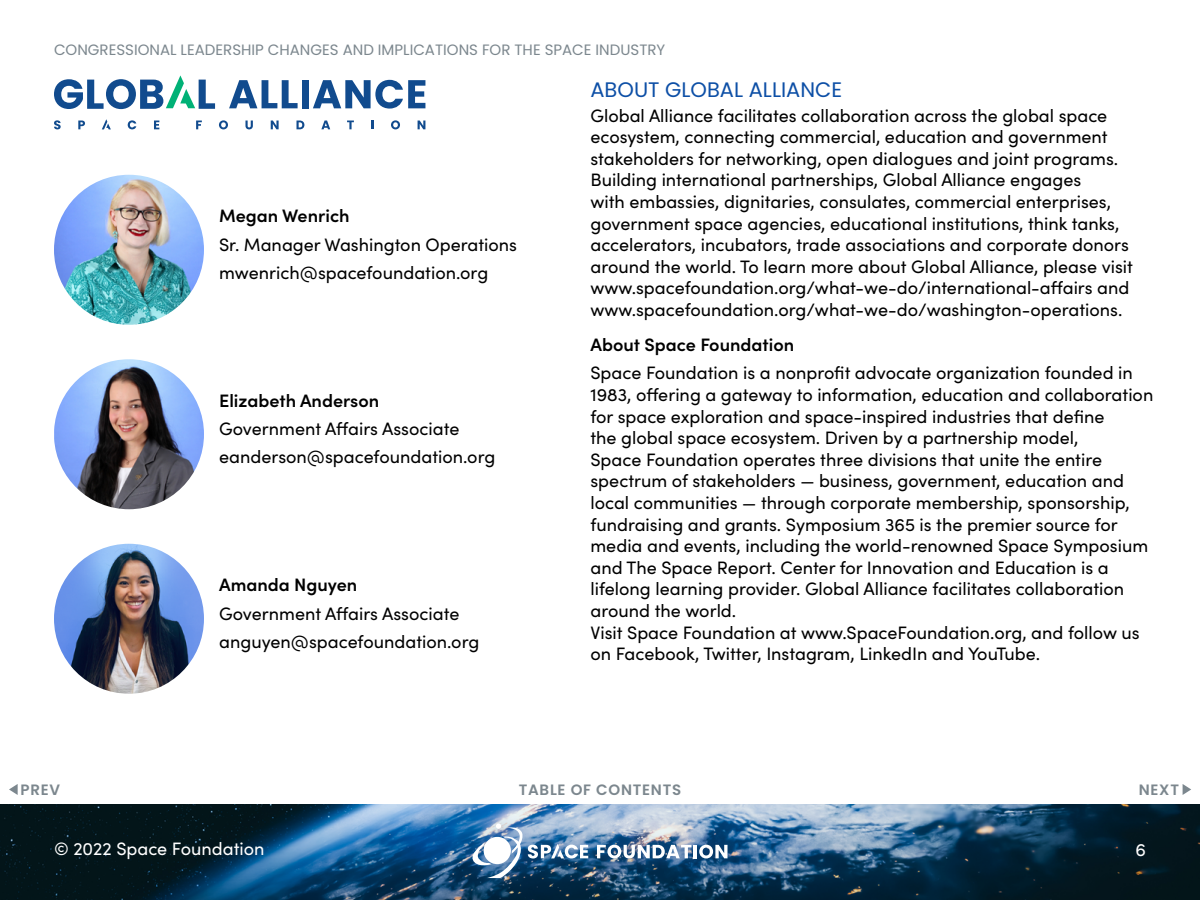
<style>
.page{position:relative;width:1200px;height:900px;background:#fff}
.page>*{position:absolute;margin:0;border:0;box-sizing:border-box;transform-origin:0 0}
.t1{font:21px "Poppins";color:#0d4fa6}
.t2{font:18px/21.6px "Sofia Pro";color:#000}
.t3{font:600 18px "Sofia Pro";color:#000}
.t4{font:18px "Sofia Pro";color:#fff}
.t5{font:15px "Poppins";color:#7c878e}
.t6{font:600 15px "Poppins";letter-spacing:.05em;color:#7c878e}
</style>
<div class="page">
<img style="left:0;top:804px;width:1200px;height:96px">
<div style="left:459px;top:810px;width:283px;height:82px;background:#2058a5;opacity:.3"></div>
<svg style="left:597px;top:845px;width:131px;height:13px"></svg>
<img style="left:472px;top:823px;width:116px;height:55px">
<div style="left:484px;top:837px;width:27px;height:27px;background:#fff;border-radius:50%"></div>
<svg style="left:1183px;top:784px;width:8px;height:11px"></svg>
<svg style="left:9px;top:784px;width:9px;height:11px"></svg>
<svg style="left:229px;top:80px;width:69px;height:28px"></svg>
<div style="left:302px;top:80px;width:7px;height:28px;background:#114b8e"></div>
<svg style="left:313px;top:80px;width:112px;height:29px"></svg>
<svg style="left:54px;top:75px;width:161px;height:34px"></svg>
<svg style="left:54px;top:120px;width:7px;height:9px"></svg>
<svg style="left:78px;top:121px;width:7px;height:8px"></svg>
<svg style="left:128px;top:120px;width:8px;height:9px"></svg>
<svg style="left:154px;top:121px;width:5px;height:8px"></svg>
<svg style="left:196px;top:121px;width:6px;height:8px"></svg>
<svg style="left:219px;top:120px;width:9px;height:9px"></svg>
<svg style="left:245px;top:121px;width:8px;height:8px"></svg>
<svg style="left:271px;top:121px;width:8px;height:8px"></svg>
<svg style="left:297px;top:121px;width:7px;height:8px"></svg>
<svg style="left:321px;top:121px;width:9px;height:8px"></svg>
<svg style="left:347px;top:121px;width:7px;height:8px"></svg>
<svg style="left:371px;top:121px;width:2px;height:8px"></svg>
<svg style="left:391px;top:120px;width:9px;height:9px"></svg>
<svg style="left:418px;top:121px;width:7px;height:8px"></svg>
<svg style="left:102px;top:119px;width:9px;height:10px"></svg>
<img style="left:54px;top:175px;width:150px;height:150px;border-radius:75px">
<img style="left:54px;top:359px;width:150px;height:150px;border-radius:74px">
<img style="left:54px;top:544px;width:150px;height:150px;border-radius:75px">
<p class="t5" style="left:54px;top:41px;width:613px">CONGRESSIONAL LEADERSHIP CHANGES AND IMPLICATIONS FOR THE SPACE INDUSTRY</p>
<p class="t3" style="left:219px;top:202px;width:132px">Megan Wenrich</p>
<p class="t2" style="left:219px;top:229px;width:299px;line-height:28.3px">Sr. Manager Washington Operations mwenrich@spacefoundation.org</p>
<p class="t3" style="left:219px;top:387px;width:162px">Elizabeth Anderson</p>
<p class="t2" style="left:219px;top:414px;width:278px;line-height:28.3px">Government Affairs Associate eanderson@spacefoundation.org</p>
<p class="t3" style="left:219px;top:571px;width:140px">Amanda Nguyen</p>
<p class="t2" style="left:219px;top:598px;width:262px;line-height:28.3px">Government Affairs Associate anguyen@spacefoundation.org</p>
<p class="t1" style="left:590px;top:78px;width:253px">ABOUT GLOBAL ALLIANCE</p>
<p class="t2" style="left:590px;top:104px;width:544px">Global Alliance facilitates collaboration across the global space ecosystem, connecting commercial, education and government stakeholders for networking, open dialogues and joint programs.<br>Building international partnerships, Global Alliance engages<br>with embassies, dignitaries, consulates, commercial enterprises, government space agencies, educational institutions, think tanks, accelerators, incubators, trade associations and corporate donors around the world. To learn more about Global Alliance, please visit www.spacefoundation.org/what-we-do/international-affairs and www.spacefoundation.org/what-we-do/washington-operations.</p>
<p class="t3" style="left:590px;top:331px;width:205px">About Space Foundation</p>
<p class="t2" style="left:590px;top:361px;width:564px">Space Foundation is a nonprofit advocate organization founded in 1983, offering a gateway to information, education and collaboration for space exploration and space-inspired industries that define<br>the global space ecosystem. Driven by a partnership model,<br>Space Foundation operates three divisions that unite the entire spectrum of stakeholders — business, government, education and local communities — through corporate membership, sponsorship, fundraising and grants. Symposium 365 is the premier source for media and events, including the world-renowned Space Symposium and The Space Report. Center for Innovation and Education is a lifelong learning provider. Global Alliance facilitates collaboration around the world.<br>Visit Space Foundation at www.SpaceFoundation.org, and follow us on Facebook, Twitter, Instagram, LinkedIn and YouTube.</p>
<p class="t6" style="left:21px;top:781px;width:41px">PREV</p>
<p class="t6" style="left:519px;top:781px;width:164px">TABLE OF CONTENTS</p>
<p class="t6" style="left:1139px;top:781px;width:42px">NEXT</p>
<p class="t4" style="left:54px;top:835px;width:212px">© 2022 Space Foundation</p>
<p class="t4" style="left:1135px;top:836px;width:12px">6</p>
</div>
